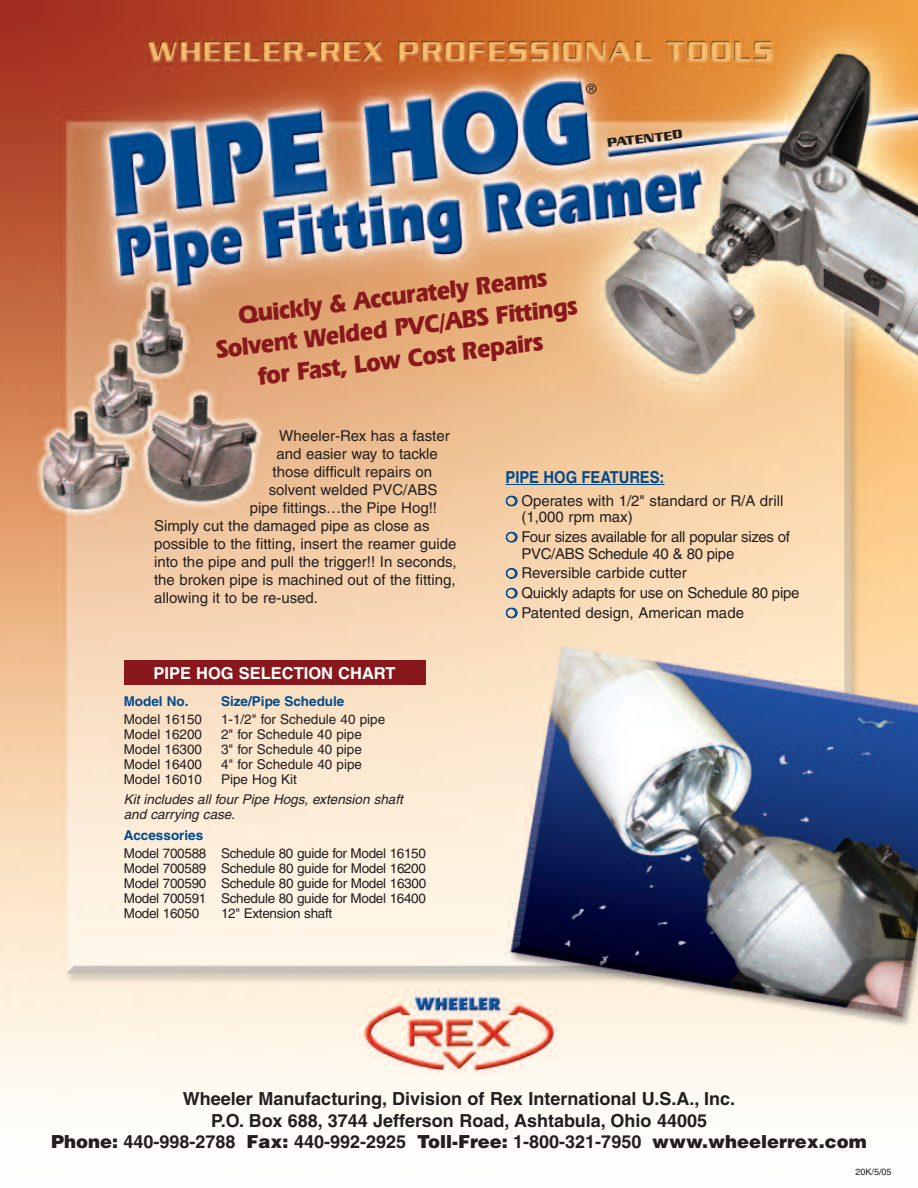
<style>
.page{position:relative;width:918px;height:1188px;background:#fff}
.page>*{position:absolute;margin:0;border:0;box-sizing:border-box;transform-origin:0 0}
.t1{font:700 25.8px/31.5px "Eras IT Cby BT";color:#88181b;text-align:center;scale:.9 1}
.t2{font:700 18px/21.6px "Helvetica";color:#231f20;text-align:center}
.t3{font:700 16.5px "Helvetica";color:#fff}
.t4{font:700 16.5px "Helvetica";letter-spacing:-.005em;color:#004a8d;scale:.9 1}
.t5{font:15px/19.8px "Helvetica";color:#231f20}
.t6{font:15px/16.5px "Helvetica";letter-spacing:-.02em;color:#231f20}
.t7{font:13.5px/15px "Helvetica";color:#231f20;text-align:justify}
.t8{font:italic 13.5px/15px "Helvetica";color:#231f20}
.t9{font:700 13.5px "Helvetica";color:#004a8d}
.t10{font:13.5px "Helvetica";letter-spacing:-.02em;color:#231f20}
.t11{font:700 13.5px "Serpentine Sans ICG";color:#231f20}
.t12{font:9px "Helvetica";color:#231f20}
.s1{color:#004a8d}
.s2{font-weight:900}
</style>
<div class="page">
<img style="left:0;top:0;width:918px;height:1100px">
<div style="left:124px;top:660px;width:301px;height:24px;background:#88181b"></div>
<hr style="left:506px;top:484px;width:105px;height:1px;background:#004a8d">
<hr style="left:610px;top:484px;width:55px;height:1px;background:#004a8d">
<svg style="left:586px;top:83px;width:11px;height:11px"></svg>
<p class="t11" style="left:606px;top:135px;width:77px;rotate:-7deg">PATENTED</p>
<h1 class="t1" style="left:210px;top:303px;width:406px;rotate:-7deg">Quickly &amp; Accurately Reams<br>Solvent Welded PVC/ABS Fittings for Fast, Low Cost Repairs</h1>
<p class="t5" style="left:279px;top:428px;width:172px">Wheeler-Rex has a faster</p>
<p class="t5" style="left:276px;top:446px;width:163px">and easier way to tackle</p>
<p class="t5" style="left:273px;top:464px;width:161px">those difficult repairs on</p>
<p class="t5" style="left:269px;top:482px;width:170px">solvent welded PVC/ABS</p>
<p class="t5" style="left:250px;top:500px;width:189px">pipe fittings…the Pipe Hog!!</p>
<p class="t5" style="left:154px;top:518px;width:277px">Simply cut the damaged pipe as close as</p>
<p class="t5" style="left:154px;top:536px;width:304px">possible to the fitting, insert the reamer guide</p>
<p class="t5" style="left:154px;top:554px;width:304px">into the pipe and pull the trigger!! In seconds,</p>
<p class="t5" style="left:154px;top:572px;width:303px">the broken pipe is machined out of the fitting,</p>
<p class="t5" style="left:154px;top:590px;width:166px">allowing it to be re-used.</p>
<p class="t3" style="left:153px;top:667px;width:244px">PIPE HOG SELECTION CHART</p>
<p class="t9" style="left:124px;top:696px;width:66px">Model No.</p>
<p class="t9" style="left:221px;top:696px;width:125px">Size/Pipe Schedule</p>
<p class="t7" style="left:124px;top:713px;width:80px">Model 16150</p>
<p class="t7" style="left:221px;top:713px;width:166px">1-1/2" for Schedule 40 pipe</p>
<p class="t7" style="left:124px;top:728px;width:80px">Model 16200</p>
<p class="t7" style="left:221px;top:728px;width:142px">2" for Schedule 40 pipe</p>
<p class="t7" style="left:124px;top:743px;width:80px">Model 16300</p>
<p class="t7" style="left:221px;top:743px;width:142px">3" for Schedule 40 pipe</p>
<p class="t7" style="left:124px;top:758px;width:80px">Model 16400</p>
<p class="t7" style="left:221px;top:758px;width:142px">4" for Schedule 40 pipe</p>
<p class="t7" style="left:124px;top:773px;width:80px">Model 16010</p>
<p class="t7" style="left:221px;top:773px;width:77px">Pipe Hog Kit</p>
<p class="t8" style="left:124px;top:793px;width:281px">Kit includes all four Pipe Hogs, extension shaft and carrying case.</p>
<p class="t9" style="left:124px;top:830px;width:81px">Accessories</p>
<p class="t7" style="left:124px;top:847px;width:304px">Model 700588 Schedule 80 guide for Model 16150<br>Model 700589 Schedule 80 guide for Model 16200<br>Model 700590 Schedule 80 guide for Model 16300<br>Model 700591 Schedule 80 guide for Model 16400<br>Model 16050</p>
<p class="t10" style="left:221px;top:909px;width:113px">12" Extension shaft</p>
<p class="t4" style="left:506px;top:471px;width:178px">PIPE HOG FEATURES:</p>
<p class="t5" style="left:521px;top:494px;width:264px;line-height:16.5px;text-indent:-15px"><span class="s1">❍</span> Operates with 1/2" standard or R/A drill (1,000 rpm max)</p>
<p class="t6" style="left:521px;top:530px;width:270px;text-indent:-15px"><span class="s1">❍</span> Four sizes available for all popular sizes of<br>PVC/ABS Schedule 40 &amp; 80 pipe</p>
<p class="t5" style="left:506px;top:565px;width:295px"><span class="s1">❍</span> Reversible carbide cutter<br><span class="s1">❍</span> Quickly adapts for use on Schedule 80 pipe <span class="s1">❍</span> Patented design, American made</p>
<p class="t2" style="left:51px;top:1090px;width:817px">Wheeler Manufacturing, Division of Rex International U.S.A., Inc.<br>P.O. Box 688, 3744 Jefferson Road, Ashtabula, Ohio 44005<br><span class="s2">Phone:</span> 440-998-2788 <span class="s2">Fax:</span> 440-992-2925 <span class="s2">Toll-Free:</span> 1-800-321-7950 <span class="s2">www.wheelerrex.com</span></p>
<p class="t12" style="left:856px;top:1168px;width:38px">20K/5/05</p>
</div>
